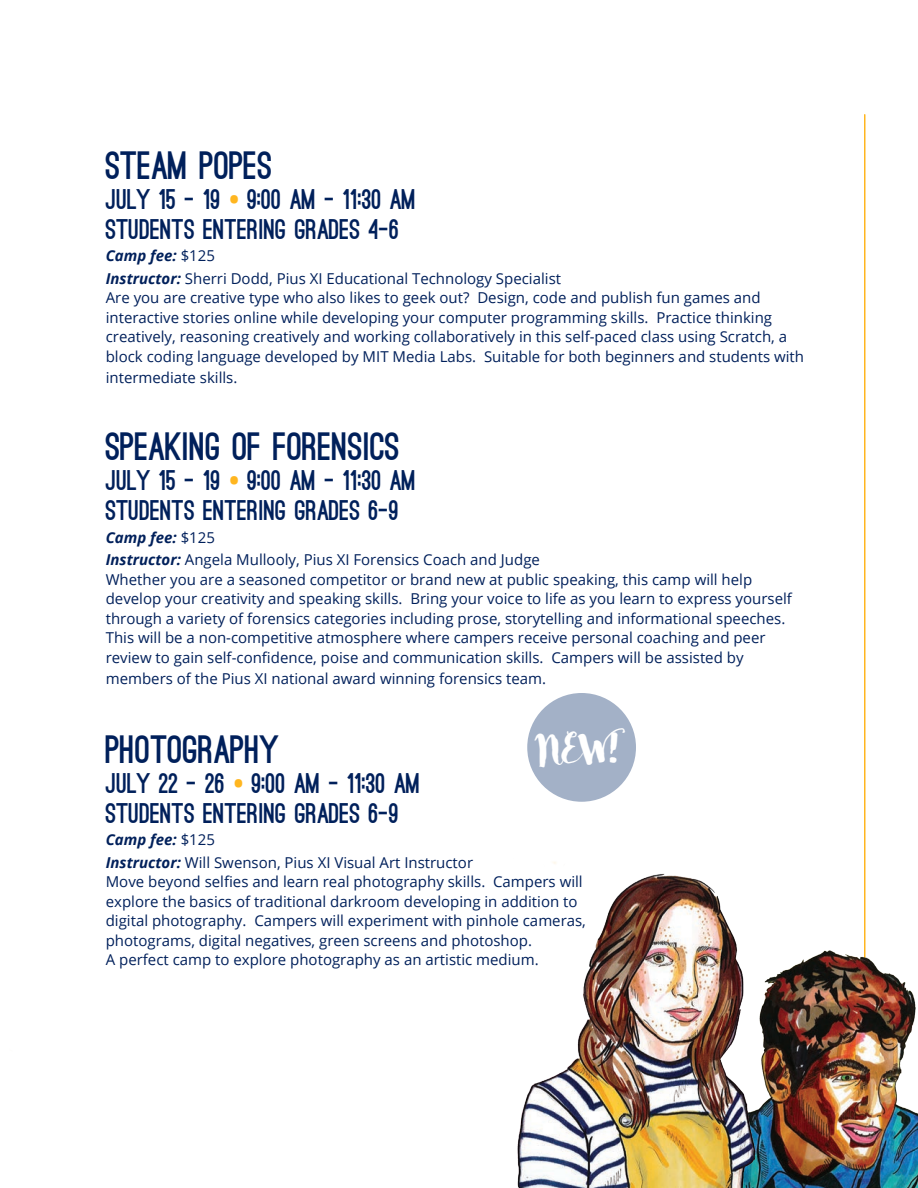
<style>
.page{position:relative;width:918px;height:1188px;background:#fff}
.page>*{position:absolute;margin:0;border:0;box-sizing:border-box;transform-origin:0 0}
.t1{font:45px "Bakery";color:#fff}
.t2{font:900 37.5px "Ostrich Sans";color:#00205b}
.t3{font:900 27px "Ostrich Sans";color:#00205b}
.t4{font:15px/19.5px "Open Sans";color:#00205b}
.t5{font:italic 700 15px "Open Sans";color:#00205b}
.s1{font-family:"Bakery";font-weight:400;font-size:45px;color:#fff}
.s2{font-family:"Open Sans";font-weight:700;color:#ffb620}
.s3{font-weight:400;font-style:normal}
.s4{font-weight:700;font-style:italic}
</style>
<div class="page">
<div style="left:527px;top:693px;width:109px;height:109px;background:#a3b1c7;border-radius:50%"></div>
<hr style="left:864px;top:115px;width:2px;height:1020px;background:#ffb620">
<img style="left:798px;top:945px;width:120px;height:243px">
<img style="left:517px;top:862px;width:281px;height:326px">
<p class="t2" style="left:106px;top:151px;width:269px">STEAM POPES <span class="s1">NEW!</span></p>
<p class="t3" style="left:106px;top:189px;width:312px">JULY 15 – 19 <span class="s2">•</span> 9:00 AM – 11:30 AM</p>
<p class="t3" style="left:106px;top:219px;width:295px">STUDENTS ENTERING GRADES 4-6</p>
<p class="t5" style="left:106px;top:245px;width:111px">Camp fee: <span class="s3">$125</span></p>
<p class="t4" style="left:106px;top:268px;width:457px"><span class="s4">Instructor:</span> Sherri Dodd, Pius XI Educational Technology Specialist</p>
<p class="t4" style="left:106px;top:287px;width:700px">Are you are creative type who also likes to geek out? Design, code and publish fun games and interactive stories online while developing your computer programming skills. Practice thinking creatively, reasoning creatively and working collaboratively in this self-paced class using Scratch, a block coding language developed by MIT Media Labs. Suitable for both beginners and students with</p>
<p class="t4" style="left:106px;top:367px;width:133px">intermediate skills.</p>
<p class="t2" style="left:106px;top:432px;width:296px">SPEAKING OF FORENSICS</p>
<p class="t3" style="left:106px;top:470px;width:312px">JULY 15 – 19 <span class="s2">•</span> 9:00 AM – 11:30 AM</p>
<p class="t3" style="left:106px;top:500px;width:295px">STUDENTS ENTERING GRADES 6-9</p>
<p class="t5" style="left:106px;top:527px;width:111px">Camp fee: <span class="s3">$125</span></p>
<p class="t4" style="left:106px;top:550px;width:436px"><span class="s4">Instructor:</span> Angela Mullooly, Pius XI Forensics Coach and Judge</p>
<p class="t4" style="left:106px;top:569px;width:688px">Whether you are a seasoned competitor or brand new at public speaking, this camp will help develop your creativity and speaking skills. Bring your voice to life as you learn to express yourself through a variety of forensics categories including prose, storytelling and informational speeches.<br>This will be a non-competitive atmosphere where campers receive personal coaching and peer review to gain self-confidence, poise and communication skills. Campers will be assisted by</p>
<p class="t4" style="left:106px;top:668px;width:442px">members of the Pius XI national award winning forensics team.</p>
<p class="t2" style="left:106px;top:735px;width:175px">PHOTOGRAPHY</p>
<p class="t1" style="left:538px;top:721px;width:84px">NEW!</p>
<p class="t3" style="left:106px;top:773px;width:317px">JULY 22 – 26 <span class="s2">•</span> 9:00 AM – 11:30 AM</p>
<p class="t3" style="left:106px;top:803px;width:295px">STUDENTS ENTERING GRADES 6-9</p>
<p class="t5" style="left:106px;top:829px;width:111px">Camp fee: <span class="s3">$125</span></p>
<p class="t4" style="left:106px;top:852px;width:369px"><span class="s4">Instructor:</span> Will Swenson, Pius XI Visual Art Instructor</p>
<p class="t4" style="left:106px;top:872px;width:479px">Move beyond selfies and learn real photography skills. Campers will</p>
<p class="t4" style="left:106px;top:891px;width:473px">explore the basics of traditional darkroom developing in addition to</p>
<p class="t4" style="left:106px;top:911px;width:482px">digital photography. Campers will experiment with pinhole cameras,</p>
<p class="t4" style="left:106px;top:930px;width:428px">photograms, digital negatives, green screens and photoshop.</p>
<p class="t4" style="left:106px;top:950px;width:435px">A perfect camp to explore photography as an artistic medium.</p>
</div>
